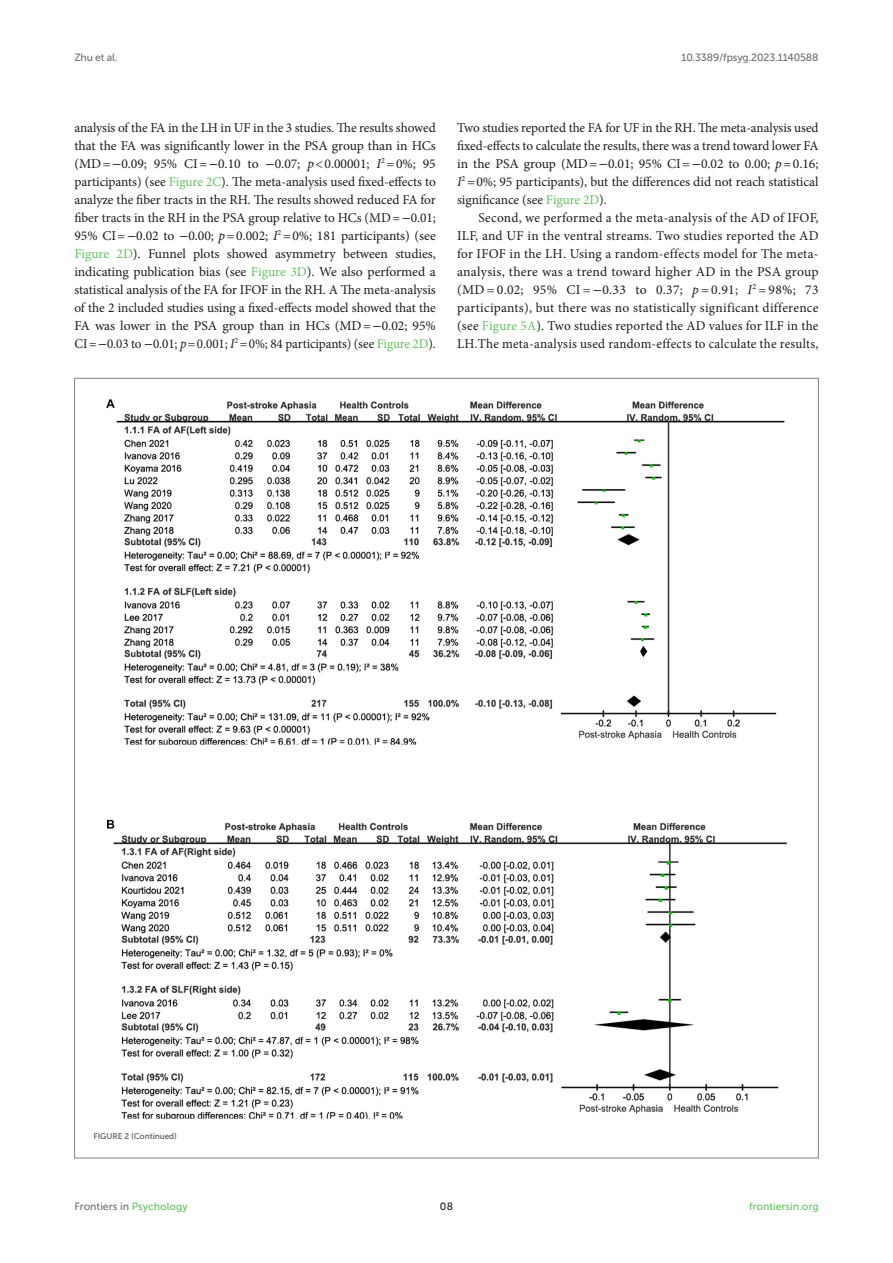
<style>
.page{position:relative;width:893px;height:1263px;background:#fff}
.page>*{position:absolute;margin:0;border:0;box-sizing:border-box;transform-origin:0 0}
.TEXT_FLUSH{font:13.5px/18px "Minion Pro";letter-spacing:-.005em;color:#1b1c1b;text-align:justify}
.TEXT{font:13.5px/18px "Minion Pro";letter-spacing:.02em;color:#1b1c1b;text-align:justify}
.t1{font:10.5px "Museo Sans 500";letter-spacing:-.015em;color:#706f70}
.t2{font:10.5px "Museo Sans 500";color:#65c161}
.t3{font:10.5px "Museo Sans 500";color:#1b1c1b}
.FIG{font:8.25px "Museo Sans 700";letter-spacing:-.01em;color:#706f70}
.s1{font-family:"STIX General"}
.s2{font-style:italic}
.s3{color:#65c161}
</style>
<div class="page">
<img style="left:106px;top:399px;width:681px;height:720px">
<p class="t1" style="left:74px;top:51px;width:45px">Zhu et al.</p>
<p class="t1" style="left:681px;top:51px;width:139px">10.3389/fpsyg.2023.1140588</p>
<p class="TEXT_FLUSH" style="left:74px;top:119px;width:363px">analysis of the FA in the LH in UF in the 3 studies. The results showed that the FA was significantly lower in the PSA group than in HCs (MD=<span class="s1">−</span>0.09; 95% CI=<span class="s1">−</span>0.10 to <span class="s1">−</span>0.07; <span class="s2">p</span>&lt;0.00001; <span class="s2">I</span><sup>2</sup> =0%; 95 participants) (see <span class="s3">Figure 2C</span>). The meta-analysis used fixed-effects to analyze the fiber tracts in the RH. The results showed reduced FA for fiber tracts in the RH in the PSA group relative to HCs (MD=<span class="s1">−</span>0.01; 95% CI=<span class="s1">−</span>0.02 to <span class="s1">−</span>0.00; <span class="s2">p</span>=0.002; <span class="s2">I</span><sup>2</sup> =0%; 181 participants) (see <span class="s3">Figure 2D</span>). Funnel plots showed asymmetry between studies, indicating publication bias (see <span class="s3">Figure 3D</span>). We also performed a statistical analysis of the FA for IFOF in the RH. A The meta-analysis of the 2 included studies using a fixed-effects model showed that the FA was lower in the PSA group than in HCs (MD=<span class="s1">−</span>0.02; 95% CI=<span class="s1">−</span>0.03 to <span class="s1">−</span>0.01; <span class="s2">p</span>=0.001; <span class="s2">I</span><sup>2</sup> =0%; 84 participants) (see <span class="s3">Figure 2D</span>).</p>
<p class="TEXT_FLUSH" style="left:457px;top:119px;width:363px">Two studies reported the FA for UF in the RH. The meta-analysis used fixed-effects to calculate the results, there was a trend toward lower FA in the PSA group (MD=<span class="s1">−</span>0.01; 95% CI=<span class="s1">−</span>0.02 to 0.00; <span class="s2">p</span>=0.16; <span class="s2">I</span><sup>2</sup> =0%; 95 participants), but the differences did not reach statistical significance (see <span class="s3">Figure 2D</span>).</p>
<p class="TEXT" style="left:457px;top:209px;width:363px;text-indent:21px">Second, we performed a the meta-analysis of the AD of IFOF, ILF, and UF in the ventral streams. Two studies reported the AD for IFOF in the LH. Using a random-effects model for The meta&shy;analysis, there was a trend toward higher AD in the PSA group (MD = 0.02; 95% CI =<span class="s1">−</span>0.33 to 0.37; <span class="s2">p</span> = 0.91; <span class="s2">I</span><sup>2</sup> = 98%; 73 participants), but there was no statistically significant difference (see <span class="s3">Figure 5A</span>). Two studies reported the AD values for ILF in the LH.The meta-analysis used random-effects to calculate the results,</p>
<p class="FIG" style="left:94px;top:1131px;width:85px">FIGURE 2 (Continued)</p>
<p class="t1" style="left:74px;top:1200px;width:115px">Frontiers in <span class="s3">Psychology</span></p>
<p class="t3" style="left:440px;top:1200px;width:15px">08</p>
<p class="t2" style="left:749px;top:1200px;width:71px">frontiersin.org</p>
</div>
